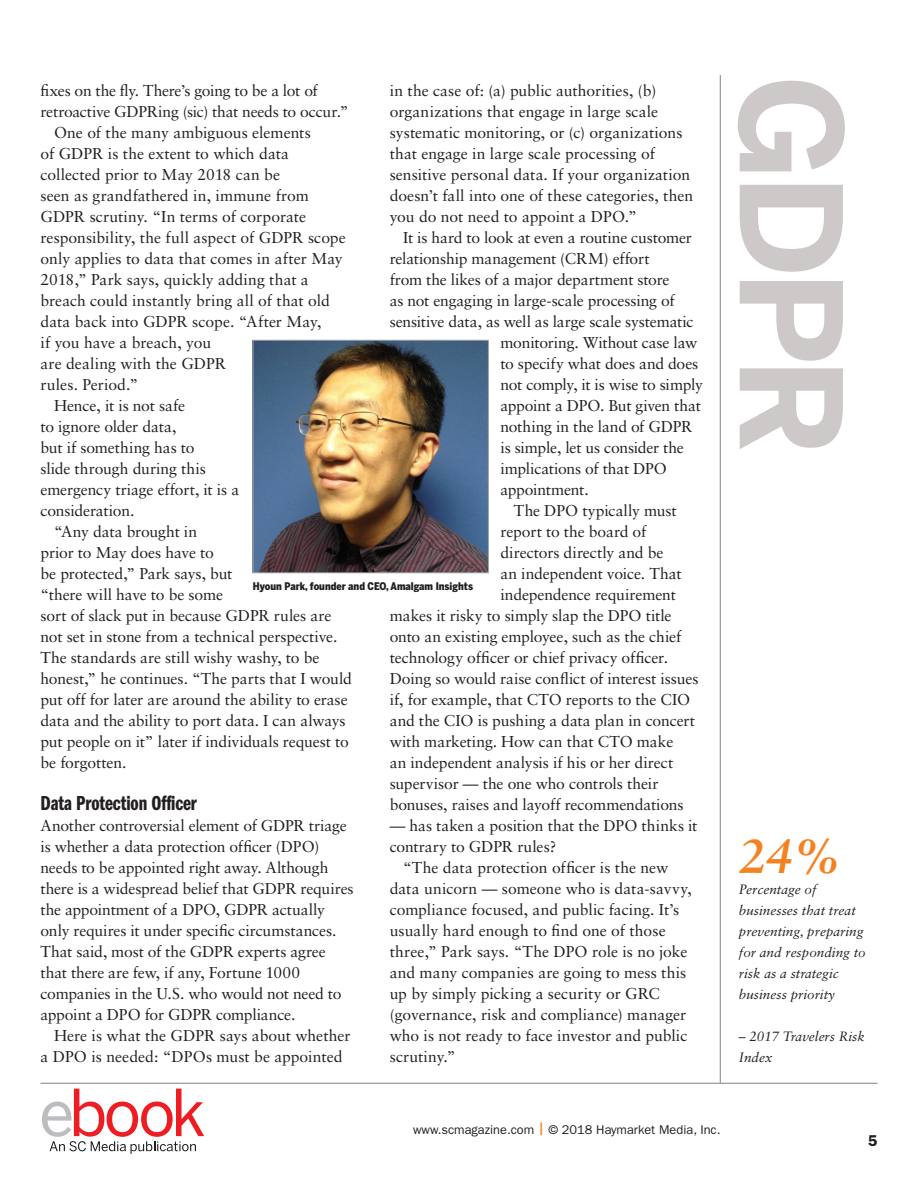
<style>
.page{position:relative;width:918px;height:1188px;background:#fff}
.page>*{position:absolute;margin:0;border:0;box-sizing:border-box;transform-origin:0 0}
.t1{font:700 139.5px "Benton Sans";color:#cdc9c8}
.factoid-copy{font:italic 700 48px "Sabon LT Std";color:#f58220}
.copy-subhead{font:21px "ITC Franklin Gothic Std Dm Cp";letter-spacing:-.005em;color:#231f20}
.copy-indent{font:15.75px/21px "Sabon LT Std";letter-spacing:-.005em;color:#231f20}
.t2{font:600 15.75px "ITC Franklin Gothic Std";color:#231f20}
.factoid-copy-2{font:italic 13.5px/21px "Sabon LT Std";color:#231f20}
.t3{font:12.75px "ITC Franklin Gothic Std";color:#231f20}
.t4{font:900 10.5px "Benton Sans Cond";color:#231f20}
.s1{font-weight:500;color:#f58220}
</style>
<div class="page">
<hr style="left:40px;top:1083px;width:838px;height:1px;background:#808285">
<hr style="left:720px;top:75px;width:1px;height:1008px;background:#808285">
<svg style="left:42px;top:1089px;width:162px;height:65px"></svg>
<img style="left:255px;top:342px;width:232px;height:229px">
<div style="left:253px;top:340px;width:236px;height:233px;border:1px solid #a8a9ad"></div>
<p class="copy-indent" style="left:40px;top:80px;width:310px">fixes on the fly. There’s going to be a lot of retroactive GDPRing (sic) that needs to occur.”</p>
<p class="copy-indent" style="left:40px;top:122px;width:307px;text-indent:14px">One of the many ambiguous elements<br>of GDPR is the extent to which data collected prior to May 2018 can be<br>seen as grandfathered in, immune from GDPR scrutiny. “In terms of corporate responsibility, the full aspect of GDPR scope only applies to data that comes in after May 2018,” Park says, quickly adding that a breach could instantly bring all of that old data back into GDPR scope. “After May,<br>if you have a breach, you<br>are dealing with the GDPR<br>rules. Period.”</p>
<p class="copy-indent" style="left:40px;top:395px;width:200px;text-indent:14px">Hence, it is not safe<br>to ignore older data,<br>but if something has to<br>slide through during this emergency triage effort, it is a consideration.</p>
<p class="copy-indent" style="left:40px;top:521px;width:313px;text-indent:14px">“Any data brought in<br>prior to May does have to<br>be protected,” Park says, but<br>“there will have to be some<br>sort of slack put in because GDPR rules are not set in stone from a technical perspective.<br>The standards are still wishy washy, to be honest,” he continues. “The parts that I would put off for later are around the ability to erase data and the ability to port data. I can always put people on it” later if individuals request to be forgotten.</p>
<p class="copy-subhead" style="left:40px;top:791px;width:158px">Data Protection Officer</p>
<p class="copy-indent" style="left:40px;top:815px;width:315px">Another controversial element of GDPR triage is whether a data protection officer (DPO) needs to be appointed right away. Although there is a widespread belief that GDPR requires the appointment of a DPO, GDPR actually only requires it under specific circumstances.<br>That said, most of the GDPR experts agree that there are few, if any, Fortune 1000 companies in the U.S. who would not need to appoint a DPO for GDPR compliance.</p>
<p class="copy-indent" style="left:40px;top:1025px;width:312px;text-indent:14px">Here is what the GDPR says about whether a DPO is needed: “DPOs must be appointed</p>
<p class="copy-indent" style="left:390px;top:80px;width:305px">in the case of: (a) public authorities, (b) organizations that engage in large scale systematic monitoring, or (c) organizations that engage in large scale processing of sensitive personal data. If your organization doesn’t fall into one of these categories, then you do not need to appoint a DPO.”</p>
<p class="copy-indent" style="left:403px;top:227px;width:290px">It is hard to look at even a routine customer</p>
<p class="copy-indent" style="left:390px;top:248px;width:261px">relationship management (CRM) effort</p>
<p class="copy-indent" style="left:390px;top:269px;width:281px">from the likes of a major department store</p>
<p class="copy-indent" style="left:390px;top:290px;width:286px">as not engaging in large-scale processing of</p>
<p class="copy-indent" style="left:390px;top:311px;width:305px">sensitive data, as well as large scale systematic</p>
<p class="copy-indent" style="left:500px;top:332px;width:198px">monitoring. Without case law</p>
<p class="copy-indent" style="left:500px;top:353px;width:199px">to specify what does and does</p>
<p class="copy-indent" style="left:500px;top:374px;width:204px">not comply, it is wise to simply</p>
<p class="copy-indent" style="left:500px;top:395px;width:202px">appoint a DPO. But given that</p>
<p class="copy-indent" style="left:500px;top:416px;width:194px">nothing in the land of GDPR</p>
<p class="copy-indent" style="left:500px;top:437px;width:185px">is simple, let us consider the</p>
<p class="copy-indent" style="left:500px;top:458px;width:168px">implications of that DPO</p>
<p class="copy-indent" style="left:500px;top:479px;width:90px">appointment.</p>
<p class="copy-indent" style="left:514px;top:500px;width:164px">The DPO typically must</p>
<p class="copy-indent" style="left:500px;top:521px;width:147px">report to the board of</p>
<p class="copy-indent" style="left:500px;top:542px;width:165px">directors directly and be</p>
<p class="copy-indent" style="left:500px;top:563px;width:183px">an independent voice. That</p>
<p class="copy-indent" style="left:500px;top:584px;width:177px">independence requirement</p>
<p class="copy-indent" style="left:390px;top:605px;width:283px">makes it risky to simply slap the DPO title</p>
<p class="copy-indent" style="left:390px;top:626px;width:293px">onto an existing employee, such as the chief</p>
<p class="copy-indent" style="left:390px;top:647px;width:280px">technology officer or chief privacy officer.</p>
<p class="copy-indent" style="left:390px;top:668px;width:310px">Doing so would raise conflict of interest issues</p>
<p class="copy-indent" style="left:390px;top:689px;width:302px">if, for example, that CTO reports to the CIO</p>
<p class="copy-indent" style="left:390px;top:710px;width:307px">and the CIO is pushing a data plan in concert</p>
<p class="copy-indent" style="left:390px;top:731px;width:285px">with marketing. How can that CTO make</p>
<p class="copy-indent" style="left:390px;top:752px;width:285px">an independent analysis if his or her direct</p>
<p class="copy-indent" style="left:390px;top:773px;width:270px">supervisor — the one who controls their</p>
<p class="copy-indent" style="left:390px;top:794px;width:296px">bonuses, raises and layoff recommendations</p>
<p class="copy-indent" style="left:390px;top:815px;width:309px">— has taken a position that the DPO thinks it contrary to GDPR rules?</p>
<p class="copy-indent" style="left:390px;top:857px;width:304px;text-indent:14px">“The data protection officer is the new data unicorn — someone who is data-savvy, compliance focused, and public facing. It’s usually hard enough to find one of those three,” Park says. “The DPO role is no joke and many companies are going to mess this up by simply picking a security or GRC (governance, risk and compliance) manager who is not ready to face investor and public scrutiny.”</p>
<p class="t4" style="left:253px;top:580px;width:222px">Hyoun Park, founder and CEO, Amalgam Insights</p>
<p class="t1" style="left:874px;top:75px;width:383px;rotate:90deg">GDPR</p>
<p class="factoid-copy" style="left:739px;top:827px;width:103px">24%</p>
<p class="factoid-copy-2" style="left:739px;top:879px;width:128px">Percentage of businesses that treat preventing, preparing for and responding to risk as a strategic business priority</p>
<p class="factoid-copy-2" style="left:739px;top:1026px;width:128px">– 2017 Travelers Risk<br>Index</p>
<p class="t3" style="left:413px;top:1122px;width:309px">www.scmagazine.com <span class="s1">|</span> © 2018 Haymarket Media, Inc.</p>
<p class="t2" style="left:868px;top:1131px;width:11px">5</p>
</div>
